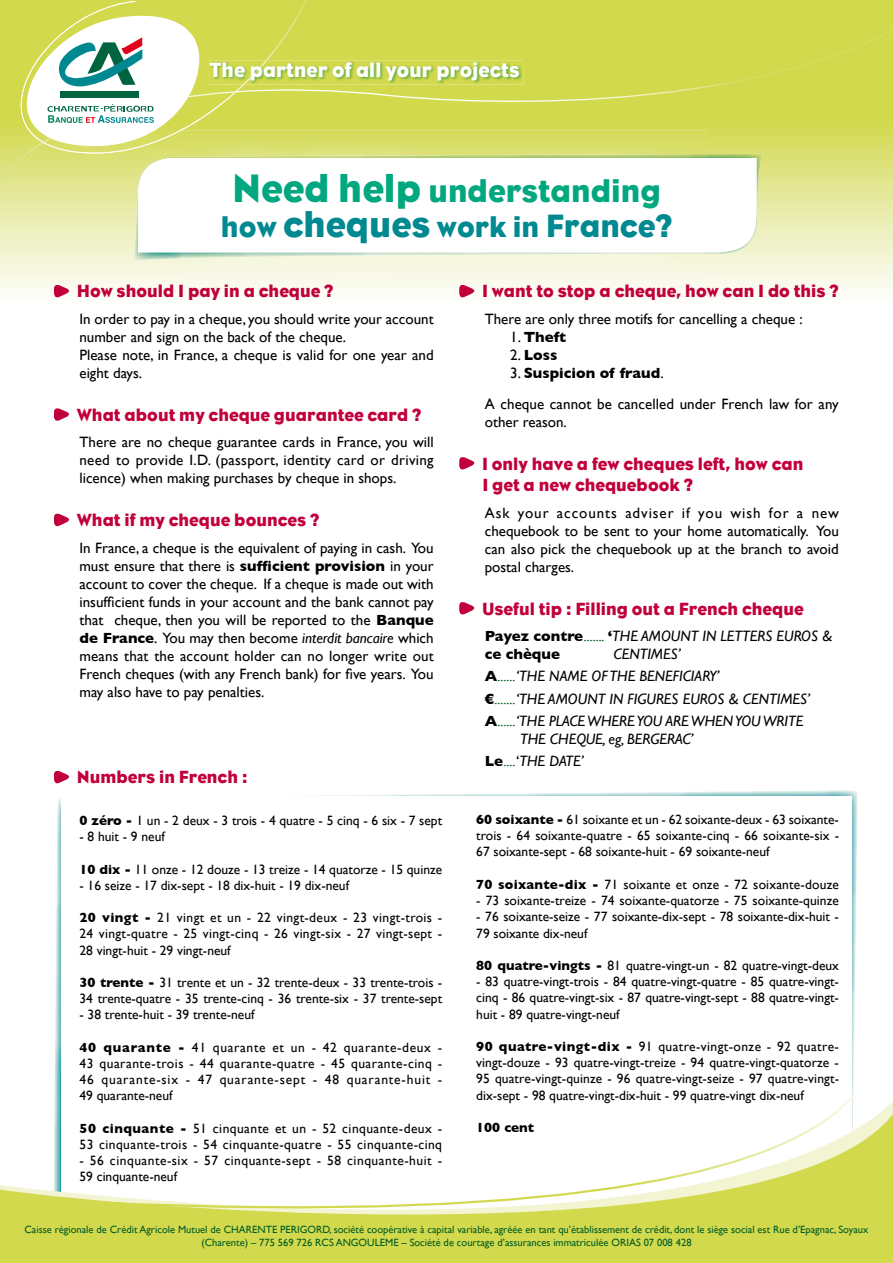
<style>
.page{position:relative;width:893px;height:1263px;background:#fff}
.page>*{position:absolute;margin:0;border:0;box-sizing:border-box;transform-origin:0 0}
.t1{font:33px "Bureau Eagle";color:#00a77f}
.t2{font:30px "Bureau Eagle";color:#008990}
.t3{font:21px "Bureau Eagle";color:#fff}
.t4{font:18px/21.6px "Bureau Eagle";color:#c1003b}
.t5{font:15px/18px "Gill Sans";color:#000;text-align:justify}
.t6{font:italic 15px/22.2px "Gill Sans";color:#000}
.t7{font:700 15px "Gill Sans";color:#000}
.t8{font:13.5px/16.2px "Gill Sans";color:#000;text-align:justify}
.t9{font:13.5px/16.2px "Gill Sans";letter-spacing:.03em;color:#000}
.t10{font:13.5px/16.2px "Gill Sans";letter-spacing:.035em;color:#000}
.t11{font:700 13.5px "Gill Sans";color:#000}
.t12{font:10.5px/12.6px "Gill Sans";color:#005c24;text-align:center}
.s1{font-size:40.5px}
.s2{font-size:37.5px}
.s3{font-size:33px}
.s4{font-weight:700}
.s5{font-style:italic}
.s6{font-weight:400}
.s7{font-weight:700;font-style:normal}
.s8{color:#005c24}
.s9{font-style:normal}
</style>
<div class="page">
<svg style="left:0;top:209px;width:893px;height:84px"></svg>
<svg style="left:0;top:0;width:893px;height:209px;background:#d5db59"></svg>
<img style="left:306px;top:60px;width:217px;height:24px">
<img style="left:54px;top:794px;width:374px;height:301px">
<img style="left:804px;top:790px;width:54px;height:302px">
<div style="left:61px;top:797px;width:790px;height:418px;background:#fff"></div>
<svg style="left:54px;top:283px;width:18px;height:15px"></svg>
<svg style="left:54px;top:408px;width:15px;height:13px"></svg>
<svg style="left:54px;top:513px;width:15px;height:14px"></svg>
<svg style="left:459px;top:283px;width:18px;height:15px"></svg>
<svg style="left:459px;top:457px;width:16px;height:13px"></svg>
<svg style="left:459px;top:602px;width:16px;height:13px"></svg>
<svg style="left:54px;top:771px;width:15px;height:13px"></svg>
<img style="left:133px;top:154px;width:630px;height:107px">
<svg style="left:138px;top:155px;width:618px;height:97px"></svg>
<img style="left:306px;top:131px;width:400px;height:23px">
<svg style="left:0;top:0;width:306px;height:154px"></svg>
<img style="left:180px;top:154px;width:526px;height:100px">
<div style="left:180px;top:254px;width:526px;height:22px;background:#f6f8e0"></div>
<svg style="left:0;top:1104px;width:893px;height:159px;background:#d8de6b"></svg>
<svg style="left:86px;top:1092px;width:770px;height:133px"></svg>
<h3 class="t3" style="left:209px;top:58px;width:312px">The partner of all your projects</h3>
<h1 class="t1" style="left:232px;top:172px;width:430px"><span class="s1">Need help</span> understanding</h1>
<h2 class="t2" style="left:221px;top:209px;width:453px">how <span class="s2">cheques</span> work in <span class="s3">France?</span></h2>
<h3 class="t4" style="left:77px;top:280px;width:258px">How should I pay in a cheque ?</h3>
<p class="t5" style="left:80px;top:310px;width:356px;text-align:left">In order to pay in a cheque, you should write your account number and sign on the back of the cheque.<br>Please note, in France, a cheque is valid for one year and eight days.</p>
<h3 class="t4" style="left:77px;top:404px;width:346px">What about my cheque guarantee card ?</h3>
<p class="t5" style="left:80px;top:433px;width:356px">There are no cheque guarantee cards in France, you will need to provide I.D. (passport, identity card or driving licence) when making purchases by cheque in shops.</p>
<h3 class="t4" style="left:77px;top:509px;width:244px">What if my cheque bounces ?</h3>
<p class="t5" style="left:79px;top:538px;width:356px">In France, a cheque is the equivalent of paying in cash. You must ensure that there is <span class="s4">sufficient provision</span> in your account to cover the cheque. If a cheque is made out with insufficient funds in your account and the bank cannot pay that cheque, then you will be reported to the <span class="s4">Banque de France</span>. You may then become <span class="s5">interdit bancaire</span> which means that the account holder can no longer write out French cheques (with any French bank) for five years. You may also have to pay penalties.</p>
<h3 class="t4" style="left:77px;top:766px;width:172px">Numbers in French :</h3>
<p class="t8" style="left:80px;top:812px;width:364px"><span class="s4">0 zéro -</span> 1 un - 2 deux - 3 trois - 4 quatre - 5 cinq - 6 six - 7 sept</p>
<p class="t8" style="left:80px;top:828px;width:87px">- 8 huit - 9 neuf</p>
<p class="t8" style="left:80px;top:861px;width:364px"><span class="s4">10 dix -</span> 11 onze - 12 douze - 13 treize - 14 quatorze - 15 quinze</p>
<p class="t8" style="left:80px;top:877px;width:271px">- 16 seize - 17 dix-sept - 18 dix-huit - 19 dix-neuf</p>
<p class="t8" style="left:80px;top:909px;width:364px"><span class="s4">20 vingt -</span> 21 vingt et un - 22 vingt-deux - 23 vingt-trois - 24 vingt-quatre - 25 vingt-cinq - 26 vingt-six - 27 vingt-sept - 28 vingt-huit - 29 vingt-neuf</p>
<p class="t8" style="left:80px;top:974px;width:364px"><span class="s4">30 trente -</span> 31 trente et un - 32 trente-deux - 33 trente-trois -<br>34 trente-quatre - 35 trente-cinq - 36 trente-six - 37 trente-sept</p>
<p class="t8" style="left:80px;top:1007px;width:177px">- 38 trente-huit - 39 trente-neuf</p>
<p class="t8" style="left:80px;top:1039px;width:364px"><span class="s4">40 quarante -</span> 41 quarante et un - 42 quarante-deux - 43 quarante-trois - 44 quarante-quatre - 45 quarante-cinq - 46 quarante-six - 47 quarante-sept - 48 quarante-huit - 49 quarante-neuf</p>
<p class="t9" style="left:80px;top:1120px;width:364px"><span class="s4">50 cinquante -</span> 51 cinquante et un - 52 cinquante-deux -<br>53 cinquante-trois - 54 cinquante-quatre - 55 cinquante-cinq</p>
<p class="t10" style="left:80px;top:1152px;width:364px">- 56 cinquante-six - 57 cinquante-sept - 58 cinquante-huit -<br>59 cinquante-neuf</p>
<h3 class="t4" style="left:482px;top:280px;width:358px">I want to stop a cheque, how can I do this ?</h3>
<p class="t5" style="left:485px;top:310px;width:319px">There are only three motifs for cancelling a cheque :</p>
<p class="t7" style="left:510px;top:328px;width:58px"><span class="s6">1.</span> Theft</p>
<p class="t7" style="left:510px;top:346px;width:49px"><span class="s6">2.</span> Loss</p>
<p class="t5" style="left:485px;top:357px;width:356px;line-height:30.8px;text-indent:26px">3. <span class="s4">Suspicion of fraud</span>.<br>A cheque cannot be cancelled under French law for any</p>
<p class="t5" style="left:485px;top:412px;width:84px">other reason.</p>
<h3 class="t4" style="left:482px;top:453px;width:323px">I only have a few cheques left, how can<br>I get a new chequebook ?</h3>
<p class="t5" style="left:485px;top:503px;width:356px">Ask your accounts adviser if you wish for a new chequebook to be sent to your home automatically. You can also pick the chequebook up at the branch to avoid postal charges.</p>
<h3 class="t4" style="left:482px;top:597px;width:323px">Useful tip : Filling out a French cheque</h3>
<p class="t6" style="left:485px;top:627px;width:349px;line-height:18px"><span class="s7">Payez contre</span> <span class="s8">.......</span> <span class="s7">‘</span>THE AMOUNT IN LETTERS EUROS &amp; <span class="s7">ce chèque</span></p>
<p class="t6" style="left:485px;top:643px;width:327px;text-indent:129px">CENTIMES’<br><span class="s7">A</span> <span class="s8">......</span>‘THE NAME OF THE BENEFICIARY’<br><span class="s7">€</span> <span class="s8">.......</span>‘THE AMOUNT IN FIGURES EUROS &amp; CENTIMES’ <span class="s7">A</span> <span class="s8">......</span>‘THE PLACE WHERE YOU ARE WHEN YOU WRITE</p>
<p class="t6" style="left:485px;top:727px;width:210px;text-indent:35px">THE CHEQUE, eg, BERGERAC’<br><span class="s7">Le</span> <span class="s8">....</span><span class="s9">‘</span>THE DATE’</p>
<p class="t8" style="left:476px;top:811px;width:364px"><span class="s4">60 soixante -</span> 61 soixante et un - 62 soixante-deux - 63 soixante&shy;trois - 64 soixante-quatre - 65 soixante-cinq - 66 soixante-six - 67 soixante-sept - 68 soixante-huit - 69 soixante-neuf</p>
<p class="t8" style="left:476px;top:876px;width:364px"><span class="s4">70 soixante-dix -</span> 71 soixante et onze - 72 soixante-douze</p>
<p class="t8" style="left:476px;top:892px;width:364px">- 73 soixante-treize - 74 soixante-quatorze - 75 soixante-quinze</p>
<p class="t8" style="left:476px;top:908px;width:364px">- 76 soixante-seize - 77 soixante-dix-sept - 78 soixante-dix-huit -<br>79 soixante dix-neuf</p>
<p class="t8" style="left:476px;top:957px;width:364px"><span class="s4">80 quatre-vingts -</span> 81 quatre-vingt-un - 82 quatre-vingt-deux</p>
<p class="t8" style="left:476px;top:973px;width:364px">- 83 quatre-vingt-trois - 84 quatre-vingt-quatre - 85 quatre-vingt&shy;cinq - 86 quatre-vingt-six - 87 quatre-vingt-sept - 88 quatre-vingt&shy;huit - 89 quatre-vingt-neuf</p>
<p class="t8" style="left:476px;top:1038px;width:364px"><span class="s4">90 quatre-vingt-dix -</span> 91 quatre-vingt-onze - 92 quatre&shy;vingt-douze - 93 quatre-vingt-treize - 94 quatre-vingt-quatorze - 95 quatre-vingt-quinze - 96 quatre-vingt-seize - 97 quatre-vingt&shy;dix-sept - 98 quatre-vingt-dix-huit - 99 quatre-vingt dix-neuf</p>
<p class="t11" style="left:476px;top:1119px;width:59px">100 cent</p>
<p class="t12" style="left:25px;top:1223px;width:845px">Caisse régionale de Crédit Agricole Mutuel de CHARENTE PERIGORD, société coopérative à capital variable, agréée en tant qu’établissement de crédit, dont le siège social est Rue d’Epagnac, Soyaux (Charente) – 775 569 726 RCS ANGOULEME – Société de courtage d’assurances immatriculée ORIAS 07 008 428</p>
</div>
